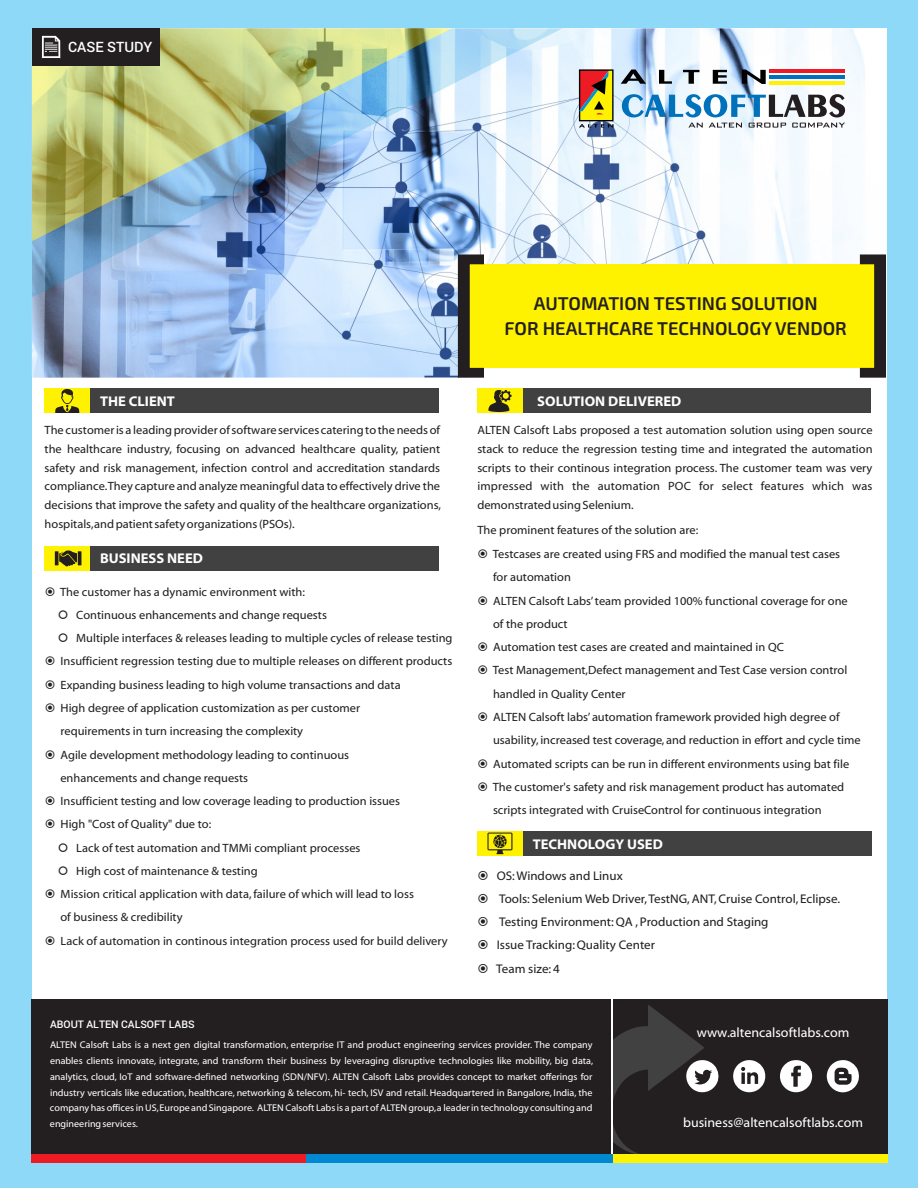
<style>
.page{position:relative;width:918px;height:1188px;background:#8ed8f8}
.page>*{position:absolute;margin:0;border:0;box-sizing:border-box;transform-origin:0 0}
.t1{font:18.45px/25.8px "Exo 2.0";color:#231f20;text-align:center}
.t2{font:500 14.25px "Roboto";color:#fff}
.t3{font:700 14.1px "Myriad Web Pro";color:#fff}
.t4{font:13.5px "Myriad Web Pro";color:#fff}
.t5{font:12.6px/23.2px "Myriad Web Pro";color:#231f20}
.t6{font:12px/23.2px "Myriad Web Pro";color:#231f20;text-align:justify}
.t7{font:500 10.5px "Roboto";color:#fff}
.t8{font:9.75px/15.9px "Myriad Web Pro";color:#fff;text-align:justify}
</style>
<div class="page">
<div style="left:32px;top:28px;width:854px;height:1132px;background:#fff"></div>
<img style="left:32px;top:28px;width:833px;height:350px">
<img style="left:32px;top:28px;width:544px;height:275px">
<svg style="left:579px;top:69px;width:35px;height:59px;background:#af7e2b"></svg>
<svg style="left:621px;top:69px;width:25px;height:15px"></svg>
<svg style="left:659px;top:70px;width:13px;height:14px"></svg>
<svg style="left:683px;top:70px;width:16px;height:14px"></svg>
<svg style="left:713px;top:70px;width:14px;height:14px"></svg>
<svg style="left:742px;top:69px;width:24px;height:15px"></svg>
<hr style="left:769px;top:69px;width:75px;height:4px;background:#ed1c24">
<hr style="left:769px;top:75px;width:75px;height:3px;background:#0072bc">
<hr style="left:769px;top:81px;width:75px;height:3px;background:#fff200">
<svg style="left:622px;top:94px;width:223px;height:23px"></svg>
<svg style="left:688px;top:123px;width:157px;height:5px"></svg>
<div style="left:477px;top:389px;width:394px;height:24px;background:#414142"></div>
<div style="left:477px;top:389px;width:46px;height:24px;background:#fff200"></div>
<svg style="left:488px;top:390px;width:24px;height:22px"></svg>
<div style="left:45px;top:546px;width:394px;height:25px;background:#414142"></div>
<div style="left:45px;top:546px;width:45px;height:25px;background:#fff200"></div>
<svg style="left:59px;top:550px;width:18px;height:17px"></svg>
<svg style="left:55px;top:551px;width:4px;height:14px"></svg>
<hr style="left:78px;top:551px;width:3px;height:14px;background:#231f20">
<div style="left:32px;top:28px;width:127px;height:38px;background:#231f20"></div>
<svg style="left:41px;top:36px;width:20px;height:22px"></svg>
<div style="left:45px;top:389px;width:394px;height:24px;background:#414142"></div>
<div style="left:45px;top:389px;width:45px;height:24px;background:#fff200"></div>
<svg style="left:55px;top:389px;width:24px;height:24px"></svg>
<div style="left:477px;top:831px;width:395px;height:25px;background:#414142"></div>
<div style="left:477px;top:831px;width:46px;height:25px;background:#fff200"></div>
<svg style="left:487px;top:833px;width:26px;height:21px"></svg>
<div style="left:465px;top:264px;width:421px;height:104px;background:#fff200"></div>
<svg style="left:458px;top:254px;width:26px;height:124px"></svg>
<svg style="left:860px;top:254px;width:26px;height:124px"></svg>
<div style="left:613px;top:999px;width:275px;height:157px;background:#231f20"></div>
<div style="left:612px;top:1154px;width:276px;height:9px;background:#fff200"></div>
<div style="left:32px;top:999px;width:579px;height:157px;background:#231f20"></div>
<div style="left:306px;top:1154px;width:306px;height:9px;background:#0089d0"></div>
<div style="left:32px;top:1154px;width:274px;height:9px;background:#ed1c24"></div>
<svg style="left:827px;top:1060px;width:32px;height:32px"></svg>
<svg style="left:780px;top:1060px;width:33px;height:32px"></svg>
<svg style="left:613px;top:1005px;width:106px;height:149px"></svg>
<svg style="left:733px;top:1060px;width:33px;height:32px"></svg>
<p class="t2" style="left:68px;top:37px;width:86px">CASE STUDY</p>
<p class="t3" style="left:100px;top:395px;width:76px">THE CLIENT</p>
<p class="t6" style="left:45px;top:421px;width:398px;line-height:18.9px">The customer is a leading provider of software services catering to the needs of the healthcare industry, focusing on advanced healthcare quality, patient safety and risk management, infection control and accreditation standards compliance.They capture and analyze meaningful data to effectively drive the decisions that improve the safety and quality of the healthcare organizations, hospitals,and patient safety organizations (PSOs).</p>
<p class="t3" style="left:100px;top:553px;width:105px">BUSINESS NEED</p>
<p class="t6" style="left:60px;top:580px;width:246px">The customer has a dynamic environment with:</p>
<p class="t6" style="left:76px;top:604px;width:252px">Continuous enhancements and change requests</p>
<p class="t6" style="left:76px;top:627px;width:378px">Multiple interfaces &amp; releases leading to multiple cycles of release testing</p>
<p class="t6" style="left:61px;top:650px;width:393px">Insufficient regression testing due to multiple releases on different products</p>
<p class="t6" style="left:61px;top:673px;width:342px">Expanding business leading to high volume transactions and data</p>
<p class="t6" style="left:61px;top:697px;width:301px">High degree of application customization as per customer</p>
<p class="t6" style="left:60px;top:720px;width:244px">requirements in turn increasing the complexity</p>
<p class="t6" style="left:61px;top:743px;width:290px">Agile development methodology leading to continuous</p>
<p class="t6" style="left:60px;top:767px;width:189px">enhancements and change requests</p>
<p class="t6" style="left:61px;top:790px;width:341px">Insufficient testing and low coverage leading to production issues</p>
<p class="t6" style="left:61px;top:813px;width:152px">High "Cost of Quality" due to:</p>
<p class="t6" style="left:76px;top:836px;width:286px">Lack of test automation and TMMi compliant processes</p>
<p class="t6" style="left:76px;top:860px;width:183px">High cost of maintenance &amp; testing</p>
<p class="t6" style="left:61px;top:883px;width:355px">Mission critical application with data, failure of which will lead to loss</p>
<p class="t6" style="left:60px;top:906px;width:124px">of business &amp; credibility</p>
<p class="t6" style="left:61px;top:930px;width:389px">Lack of automation in continous integration process used for build delivery</p>
<p class="t7" style="left:50px;top:1017px;width:146px">ABOUT ALTEN CALSOFT LABS</p>
<h1 class="t1" style="left:505px;top:292px;width:344px">AUTOMATION TESTING SOLUTION<br>FOR HEALTHCARE TECHNOLOGY VENDOR</h1>
<p class="t3" style="left:537px;top:395px;width:146px">SOLUTION DELIVERED</p>
<p class="t6" style="left:477px;top:421px;width:397px;line-height:18.9px">ALTEN Calsoft Labs proposed a test automation solution using open source stack to reduce the regression testing time and integrated the automation scripts to their continous integration process. The customer team was very impressed with the automation POC for select features which was demonstrated using Selenium.</p>
<p class="t6" style="left:477px;top:519px;width:222px">The prominent features of the solution are:</p>
<p class="t6" style="left:493px;top:543px;width:369px;text-align:left">Testcases are created using FRS and modified the manual test cases<br>for automation<br>ALTEN Calsoft Labs’ team provided 100% functional coverage for one of the product<br>Automation test cases are created and maintained in QC<br>Test Management,Defect management and Test Case version control handled in Quality Center<br>ALTEN Calsoft labs’ automation framework provided high degree of usability, increased test coverage, and reduction in effort and cycle time Automated scripts can be run in different environments using bat file The customer's safety and risk management product has automated scripts integrated with CruiseControl for continuous integration</p>
<p class="t3" style="left:533px;top:838px;width:132px">TECHNOLOGY USED</p>
<p class="t5" style="left:496px;top:864px;width:345px">OS:Windows and Linux<br>Tools: Selenium Web Driver,TestNG, ANT, Cruise Control, Eclipse.<br>Testing Environment: QA , Production and Staging<br>Issue Tracking: Quality Center<br>Team size: 4</p>
<p class="t4" style="left:697px;top:1027px;width:154px">www.altencalsoftlabs.com</p>
<p class="t8" style="left:50px;top:1037px;width:545px">ALTEN Calsoft Labs is a next gen digital transformation, enterprise IT and product engineering services provider. The company enables clients innovate, integrate, and transform their business by leveraging disruptive technologies like mobility, big data, analytics, cloud, IoT and software-defined networking (SDN/NFV). ALTEN Calsoft Labs provides concept to market offerings for industry verticals like education, healthcare, networking &amp; telecom, hi- tech, ISV and retail. Headquartered in Bangalore, India, the company has offices in US,Europe and Singapore. ALTEN Calsoft Labs is a part of ALTEN group,a leader in technology consulting and engineering services.</p>
<p class="t4" style="left:683px;top:1116px;width:182px">business@altencalsoftlabs.com</p>
</div>
